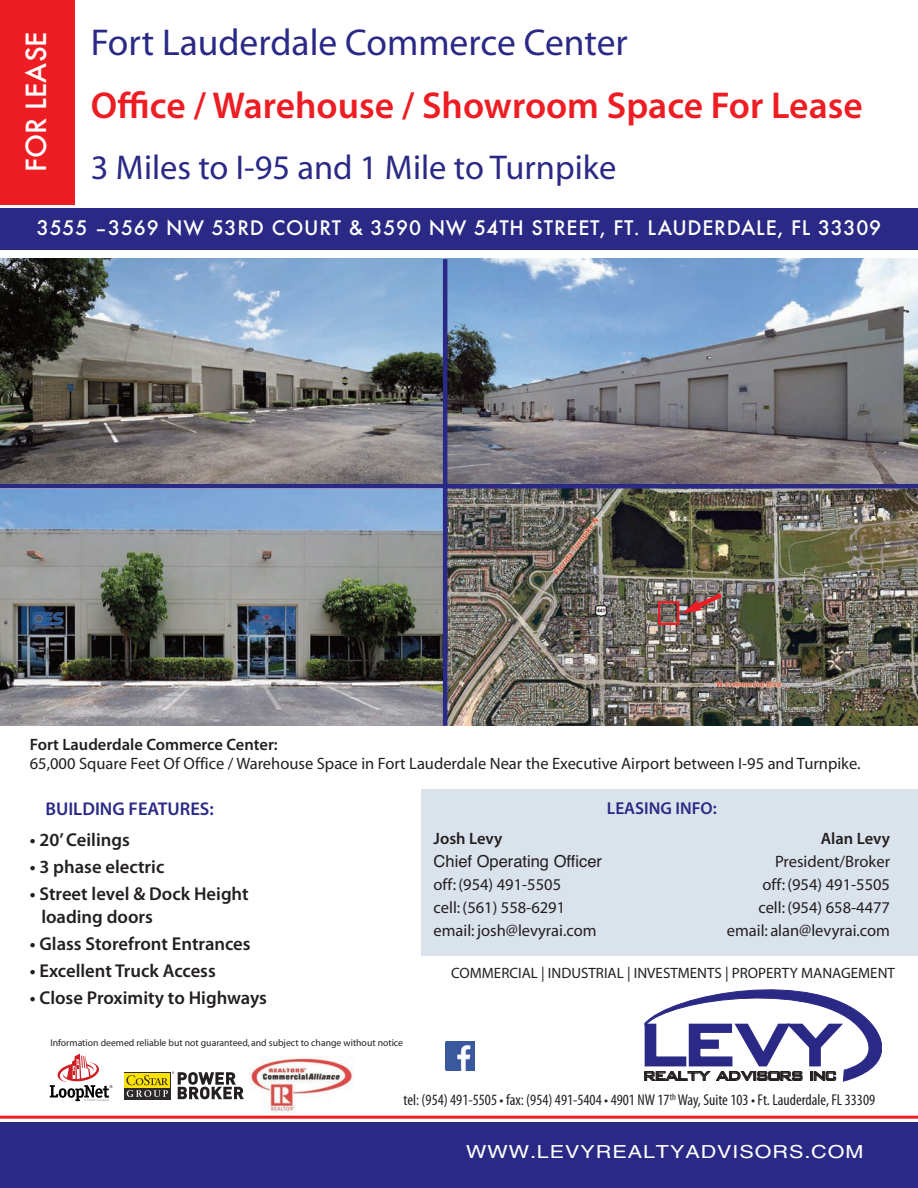
<style>
.page{position:relative;width:918px;height:1188px;background:#fff}
.page>*{position:absolute;margin:0;border:0;box-sizing:border-box;transform-origin:0 0}
.t1{font:600 37.5px "Myriad Pro";color:#ee1d23}
.t2{font:37.5px "Myriad";color:#2a2a86}
.t3{font:34.5px "Myriad";color:#2a2a86}
.t4{font:500 27px "Futura";color:#fff}
.t5{font:500 19.5px "Futura";letter-spacing:.04em;color:#fff}
.t6{font:600 18.6px/22.6px "Myriad Pro";color:#231f20}
.t7{font:600 18.45px "Myriad Pro";color:#2a2a86}
.t8{font:18px "Alps Wide Normal";letter-spacing:.05em;color:#fff}
.t9{font:600 17.25px "Myriad Pro";color:#2a2a86}
.t10{font:17.1px "Fortis S Caps SSK";color:#231f20}
.t11{font:16.5px/22.8px "Myriad";color:#231f20}
.t12{font:600 16.5px "Myriad Pro";color:#231f20}
.t13{font:16.5px "Helvetica";color:#231f20}
.t14{font:condensed 15.75px "Myriad Pro";color:#231f20}
.t15{font:15px "Myriad";color:#231f20}
.t16{font:9.75px "Myriad";color:#231f20}
</style>
<div class="page">
<div style="left:0;top:0;width:75px;height:204px;background:#ee1d23"></div>
<div style="left:0;top:209px;width:918px;height:41px;background:#2a2a86"></div>
<div style="left:0;top:1123px;width:918px;height:65px;background:#2a2a86"></div>
<hr style="left:0;top:1116px;width:918px;height:3px;background:#ee1d23">
<div style="left:421px;top:789px;width:497px;height:166px;background:#dae2ec"></div>
<img style="left:0;top:259px;width:443px;height:225px">
<svg style="left:644px;top:990px;width:238px;height:92px"></svg>
<svg style="left:50px;top:1054px;width:62px;height:48px"></svg>
<div style="left:124px;top:1072px;width:47px;height:27px;background:#2e292a"></div>
<div style="left:125px;top:1073px;width:45px;height:14px;background:#fbe105"></div>
<svg style="left:126px;top:1071px;width:118px;height:28px"></svg>
<img style="left:249px;top:1058px;width:104px;height:55px">
<img style="left:445px;top:1042px;width:29px;height:29px">
<img style="left:447px;top:488px;width:471px;height:238px">
<img style="left:0;top:489px;width:443px;height:237px">
<svg style="left:682px;top:589px;width:45px;height:25px"></svg>
<div style="left:658px;top:601px;width:21px;height:24px;border:2px solid #ee1d23"></div>
<svg style="left:447px;top:259px;width:471px;height:225px;background:#818d9e"></svg>
<hr style="left:443px;top:259px;width:4px;height:467px;background:#2a2a86">
<hr style="left:0;top:484px;width:918px;height:4px;background:#2a2a86">
<h3 class="t4" style="left:21px;top:172px;width:142px;rotate:-90deg">FOR LEASE</h3>
<h1 class="t2" style="left:91px;top:29px;width:538px">Fort Lauderdale Commerce Center</h1>
<h1 class="t1" style="left:91px;top:91px;width:773px">Office / Warehouse / Showroom Space For Lease</h1>
<h2 class="t3" style="left:91px;top:154px;width:527px">3 Miles to I-95 and 1 Mile to Turnpike</h2>
<p class="t5" style="left:37px;top:216px;width:846px">3555 –3569 NW 53RD COURT &amp; 3590 NW 54TH STREET, FT. LAUDERDALE, FL 33309</p>
<p class="t12" style="left:30px;top:738px;width:250px">Fort Lauderdale Commerce Center:</p>
<p class="t11" style="left:30px;top:754px;width:832px">65,000 Square Feet Of Office / Warehouse Space in Fort Lauderdale Near the Executive Airport between I-95 and Turnpike.</p>
<p class="t7" style="left:45px;top:802px;width:170px">BUILDING FEATURES:</p>
<p class="t6" style="left:30px;top:830px;width:102px">• 20’Ceilings</p>
<p class="t6" style="left:30px;top:857px;width:136px">• 3 phase electric</p>
<p class="t6" style="left:41px;top:884px;width:209px;text-indent:-12px">• Street level &amp; Dock Height loading doors</p>
<p class="t6" style="left:30px;top:934px;width:222px">• Glass Storefront Entrances</p>
<p class="t6" style="left:30px;top:961px;width:188px">• Excellent Truck Access</p>
<p class="t6" style="left:30px;top:988px;width:239px">• Close Proximity to Highways</p>
<p class="t16" style="left:50px;top:1039px;width:354px">Information deemed reliable but not guaranteed, and subject to change without notice</p>
<p class="t9" style="left:607px;top:802px;width:112px">LEASING INFO:</p>
<p class="t12" style="left:434px;top:833px;width:70px">Josh Levy</p>
<p class="t13" style="left:434px;top:852px;width:170px">Chief Operating Officer</p>
<p class="t11" style="left:434px;top:874px;width:165px">off: (954) 491-5505<br>cell: (561) 558-6291 email: josh@levyrai.com</p>
<p class="t12" style="left:821px;top:833px;width:71px">Alan Levy</p>
<p class="t11" style="left:727px;top:852px;width:165px;text-align:right">President/Broker<br>off: (954) 491-5505<br>cell: (954) 658-4477 email: alan@levyrai.com</p>
<p class="t15" style="left:451px;top:968px;width:445px">COMMERCIAL | INDUSTRIAL | INVESTMENTS | PROPERTY MANAGEMENT</p>
<p class="t10" style="left:644px;top:1067px;width:194px">REALTY ADVISORS INC</p>
<p class="t14" style="left:403px;top:1094px;width:473px">tel: (954) 491-5505 • fax: (954) 491-5404 • 4901 NW 17<sup>th</sup> Way, Suite 103 • Ft. Lauderdale, FL 33309</p>
<p class="t8" style="left:466px;top:1141px;width:399px">WWW.LEVYREALTYADVISORS.COM</p>
</div>
